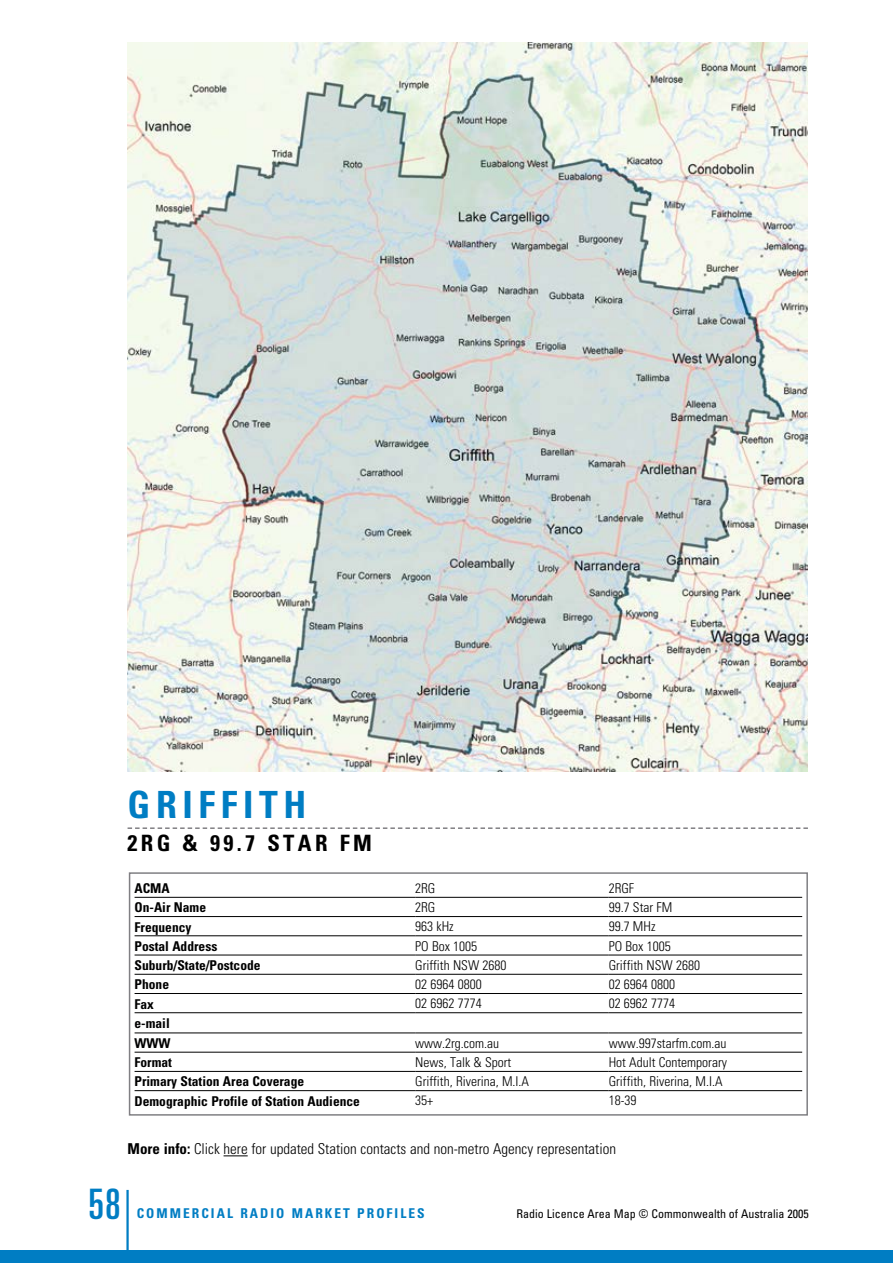
<style>
.page{position:relative;width:893px;height:1263px;background:#fff}
.page>*{position:absolute;margin:0;border:0;box-sizing:border-box;transform-origin:0 0}
.t1{font:ultra-condensed 42px "Univers";color:#007dc3}
.t2{font:700 condensed 37.5px "Univers";letter-spacing:.15em;color:#007dc3}
.t3{font:700 condensed 22.5px "Univers";color:#000}
.t4{font:300 condensed 15px "Univers";color:#000}
.t5{font:300 condensed 13.5px "Univers";color:#000}
.t6{font:700 condensed 13.5px/20.2px "Univers";color:#000}
.t7{font:700 condensed 13.5px "Univers";letter-spacing:.15em;color:#007dc3}
.t8{font:condensed 12px "Univers";color:#000}
.s1{font-weight:700}
</style>
<div class="page">
<hr style="left:126px;top:1190px;width:3px;height:73px;background:#007dc3">
<div style="left:0;top:1250px;width:893px;height:13px;background:#007dc3"></div>
<svg style="left:224px;top:1155px;width:24px;height:1px"></svg>
<img style="left:128px;top:43px;width:680px;height:729px">
<hr style="left:135px;top:897px;width:280px;height:1px;background:#000">
<hr style="left:415px;top:897px;width:194px;height:1px;background:#000">
<hr style="left:609px;top:897px;width:193px;height:1px;background:#000">
<hr style="left:135px;top:916px;width:280px;height:1px;background:#000">
<hr style="left:415px;top:916px;width:194px;height:1px;background:#000">
<hr style="left:609px;top:916px;width:193px;height:1px;background:#000">
<hr style="left:135px;top:935px;width:280px;height:1px;background:#000">
<hr style="left:415px;top:935px;width:194px;height:1px;background:#000">
<hr style="left:609px;top:935px;width:193px;height:1px;background:#000">
<hr style="left:135px;top:955px;width:280px;height:1px;background:#000">
<hr style="left:415px;top:955px;width:194px;height:1px;background:#000">
<hr style="left:609px;top:955px;width:193px;height:1px;background:#000">
<hr style="left:135px;top:974px;width:280px;height:1px;background:#000">
<hr style="left:415px;top:974px;width:194px;height:1px;background:#000">
<hr style="left:609px;top:974px;width:193px;height:1px;background:#000">
<hr style="left:135px;top:993px;width:280px;height:1px;background:#000">
<hr style="left:415px;top:993px;width:194px;height:1px;background:#000">
<hr style="left:609px;top:993px;width:193px;height:1px;background:#000">
<hr style="left:135px;top:1012px;width:280px;height:1px;background:#000">
<hr style="left:415px;top:1012px;width:194px;height:1px;background:#000">
<hr style="left:609px;top:1012px;width:193px;height:1px;background:#000">
<hr style="left:135px;top:1032px;width:280px;height:1px;background:#000">
<hr style="left:415px;top:1032px;width:194px;height:1px;background:#000">
<hr style="left:609px;top:1032px;width:193px;height:1px;background:#000">
<hr style="left:135px;top:1052px;width:280px;height:1px;background:#000">
<hr style="left:415px;top:1052px;width:194px;height:1px;background:#000">
<hr style="left:609px;top:1052px;width:193px;height:1px;background:#000">
<hr style="left:135px;top:1071px;width:280px;height:1px;background:#000">
<hr style="left:415px;top:1071px;width:194px;height:1px;background:#000">
<hr style="left:609px;top:1071px;width:193px;height:1px;background:#000">
<hr style="left:135px;top:1090px;width:280px;height:1px;background:#000">
<hr style="left:415px;top:1090px;width:194px;height:1px;background:#000">
<hr style="left:609px;top:1090px;width:193px;height:1px;background:#000">
<div style="left:129px;top:872px;width:679px;height:243px;border:2px solid #807f83"></div>
<svg style="left:128px;top:827px;width:680px;height:2px"></svg>
<h2 class="t2" style="left:128px;top:782px;width:175px">Griffith</h2>
<h3 class="t3" style="left:128px;top:829px;width:156px">2RG &amp; 99.7 STAR</h3>
<h3 class="t3" style="left:340px;top:829px;width:16px">FM</h3>
<p class="t6" style="left:135px;top:878px;width:27px">ACMA</p>
<p class="t5" style="left:415px;top:880px;width:22px">2RG</p>
<p class="t5" style="left:609px;top:880px;width:27px">2RGF</p>
<p class="t6" style="left:135px;top:897px;width:73px">On-Air Name</p>
<p class="t5" style="left:415px;top:899px;width:22px">2RG</p>
<p class="t5" style="left:609px;top:899px;width:65px">99.7 Star FM</p>
<p class="t6" style="left:135px;top:916px;width:58px">Frequency</p>
<p class="t5" style="left:415px;top:918px;width:40px">963 kHz</p>
<p class="t5" style="left:609px;top:918px;width:48px">99.7 MHz</p>
<p class="t6" style="left:135px;top:936px;width:84px">Postal Address</p>
<p class="t5" style="left:415px;top:938px;width:64px">PO Box 1005</p>
<p class="t5" style="left:609px;top:938px;width:64px">PO Box 1005</p>
<p class="t6" style="left:135px;top:955px;width:128px">Suburb/State/Postcode</p>
<p class="t5" style="left:415px;top:957px;width:93px">Griffith NSW 2680</p>
<p class="t5" style="left:609px;top:957px;width:93px">Griffith NSW 2680</p>
<p class="t6" style="left:135px;top:974px;width:36px">Phone</p>
<p class="t5" style="left:415px;top:976px;width:68px">02 6964 0800</p>
<p class="t5" style="left:609px;top:976px;width:68px">02 6964 0800</p>
<p class="t6" style="left:135px;top:993px;width:21px">Fax</p>
<p class="t5" style="left:415px;top:995px;width:68px">02 6962 7774</p>
<p class="t5" style="left:609px;top:995px;width:68px">02 6962 7774</p>
<p class="t6" style="left:135px;top:1013px;width:38px">e-mail<br>WWW</p>
<p class="t5" style="left:415px;top:1035px;width:85px">www.2rg.com.au</p>
<p class="t5" style="left:609px;top:1035px;width:119px">www.997starfm.com.au</p>
<p class="t6" style="left:135px;top:1052px;width:39px">Format</p>
<p class="t5" style="left:415px;top:1054px;width:98px">News, Talk &amp; Sport</p>
<p class="t5" style="left:609px;top:1054px;width:120px">Hot Adult Contemporary</p>
<p class="t6" style="left:135px;top:1071px;width:171px">Primary Station Area Coverage</p>
<p class="t5" style="left:415px;top:1073px;width:115px">Griffith, Riverina, M.I .A</p>
<p class="t5" style="left:609px;top:1073px;width:115px">Griffith, Riverina, M.I .A</p>
<p class="t6" style="left:135px;top:1091px;width:227px">Demographic Profile of Station Audience</p>
<p class="t5" style="left:415px;top:1092px;width:19px">35+</p>
<p class="t5" style="left:609px;top:1092px;width:29px">18-39</p>
<p class="t4" style="left:128px;top:1140px;width:490px"><span class="s1">More info:</span> Click here for updated Station contacts and non-metro Agency representation</p>
<h1 class="t1" style="left:89px;top:1180px;width:34px">58</h1>
<p class="t7" style="left:137px;top:1204px;width:289px">Commercial Radio M arket Profiles</p>
<p class="t8" style="left:516px;top:1206px;width:294px">Radio Licence Area Map © Commonwealth of Australia 2005</p>
</div>
